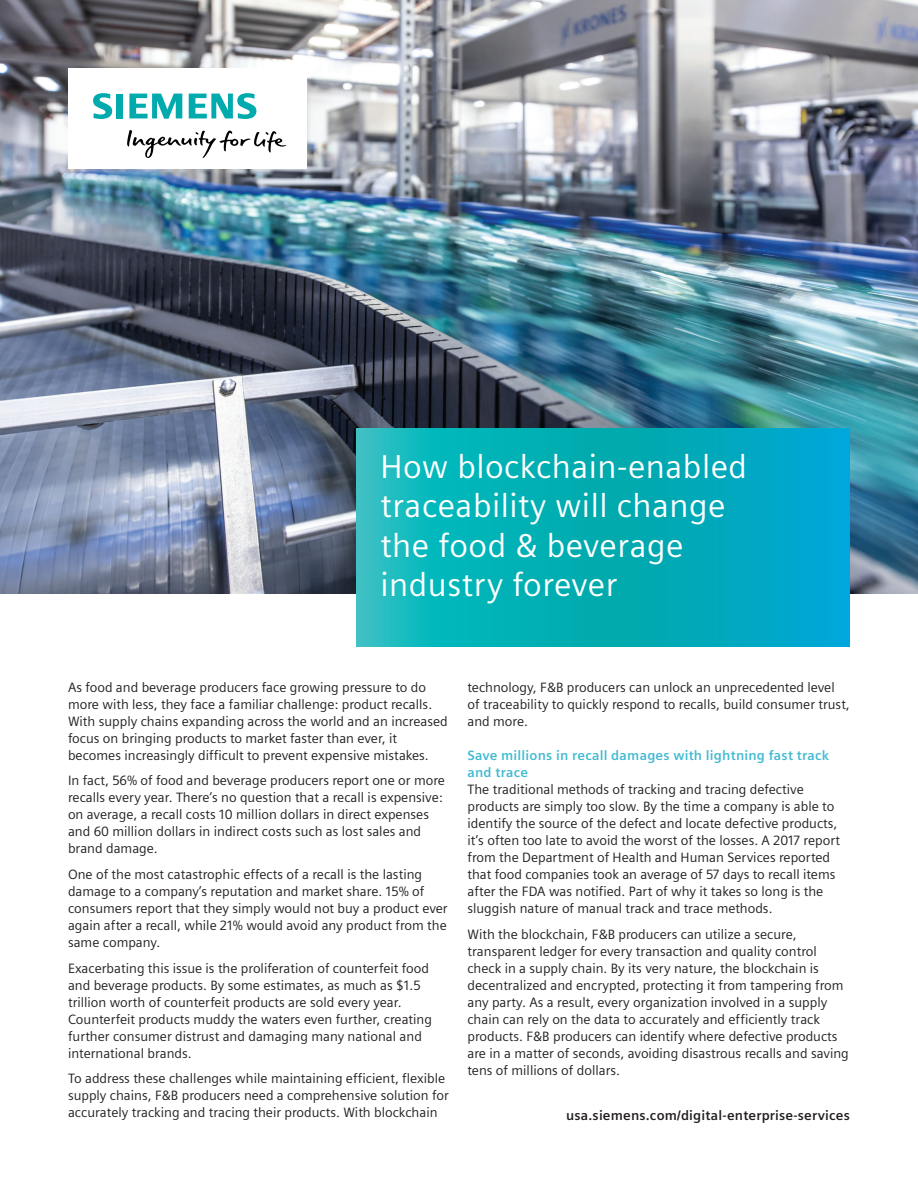
<style>
.page{position:relative;width:918px;height:1188px;background:#fff}
.page>*{position:absolute;margin:0;border:0;box-sizing:border-box;transform-origin:0 0}
._01__Headline__22pt{font:33px/39.6px "Siemens Sans";letter-spacing:.015em;color:#fff}
._03__Body_text__9pt{font:13.5px/17px "Siemens Sans";color:#231f20}
._03__Body_text_headl{font:700 13.5px/17px "Siemens Sans";letter-spacing:.015em;color:#41bad2}
._03__Body_text__9pt-2{font:700 13.5px "Siemens Sans";letter-spacing:.015em;color:#231f20}
</style>
<div class="page">
<img style="left:0;top:0;width:918px;height:594px">
<div style="left:68px;top:68px;width:238px;height:101px;background:#fff"></div>
<svg style="left:127px;top:130px;width:159px;height:28px"></svg>
<svg style="left:93px;top:93px;width:30px;height:26px"></svg>
<svg style="left:129px;top:94px;width:53px;height:25px"></svg>
<svg style="left:189px;top:93px;width:67px;height:26px"></svg>
<svg style="left:357px;top:428px;width:493px;height:219px;background:#05aebc"></svg>
<p class="_01__Headline__22pt" style="left:381px;top:447px;width:368px">How blockchain-enabled traceability will change the food &amp; beverage industry forever</p>
<p class="_03__Body_text__9pt" style="left:68px;top:679px;width:381px">As food and beverage producers face growing pressure to do more with less, they face a familiar challenge: product recalls.<br>With supply chains expanding across the world and an increased focus on bringing products to market faster than ever, it becomes increasingly difficult to prevent expensive mistakes.</p>
<p class="_03__Body_text__9pt" style="left:68px;top:772px;width:379px">In fact, 56% of food and beverage producers report one or more recalls every year. There’s no question that a recall is expensive: on average, a recall costs 10 million dollars in direct expenses and 60 million dollars in indirect costs such as lost sales and brand damage.</p>
<p class="_03__Body_text__9pt" style="left:68px;top:866px;width:381px">One of the most catastrophic effects of a recall is the lasting damage to a company’s reputation and market share. 15% of consumers report that they simply would not buy a product ever again after a recall, while 21% would avoid any product from the same company.</p>
<p class="_03__Body_text__9pt" style="left:68px;top:959px;width:366px">Exacerbating this issue is the proliferation of counterfeit food and beverage products. By some estimates, as much as $1.5 trillion worth of counterfeit products are sold every year.<br>Counterfeit products muddy the waters even further, creating further consumer distrust and damaging many national and international brands.</p>
<p class="_03__Body_text__9pt" style="left:68px;top:1070px;width:382px">To address these challenges while maintaining efficient, flexible supply chains, F&amp;B producers need a comprehensive solution for accurately tracking and tracing their products. With blockchain</p>
<p class="_03__Body_text__9pt" style="left:468px;top:679px;width:384px">technology, F&amp;B producers can unlock an unprecedented level of traceability to quickly respond to recalls, build consumer trust, and more.</p>
<p class="_03__Body_text_headl" style="left:468px;top:747px;width:363px">Save millions in recall damages with lightning fast track and trace</p>
<p class="_03__Body_text__9pt" style="left:468px;top:781px;width:374px">The traditional methods of tracking and tracing defective products are simply too slow. By the time a company is able to identify the source of the defect and locate defective products, it’s often too late to avoid the worst of the losses. A 2017 report from the Department of Health and Human Services reported that food companies took an average of 57 days to recall items after the FDA was notified. Part of why it takes so long is the sluggish nature of manual track and trace methods.</p>
<p class="_03__Body_text__9pt" style="left:468px;top:925px;width:383px">With the blockchain, F&amp;B producers can utilize a secure, transparent ledger for every transaction and quality control check in a supply chain. By its very nature, the blockchain is decentralized and encrypted, protecting it from tampering from any party. As a result, every organization involved in a supply chain can rely on the data to accurately and efficiently track products. F&amp;B producers can identify where defective products are in a matter of seconds, avoiding disastrous recalls and saving tens of millions of dollars.</p>
<p class="_03__Body_text__9pt-2" style="left:566px;top:1107px;width:285px">usa.siemens.com/digital-enterprise-services</p>
</div>
